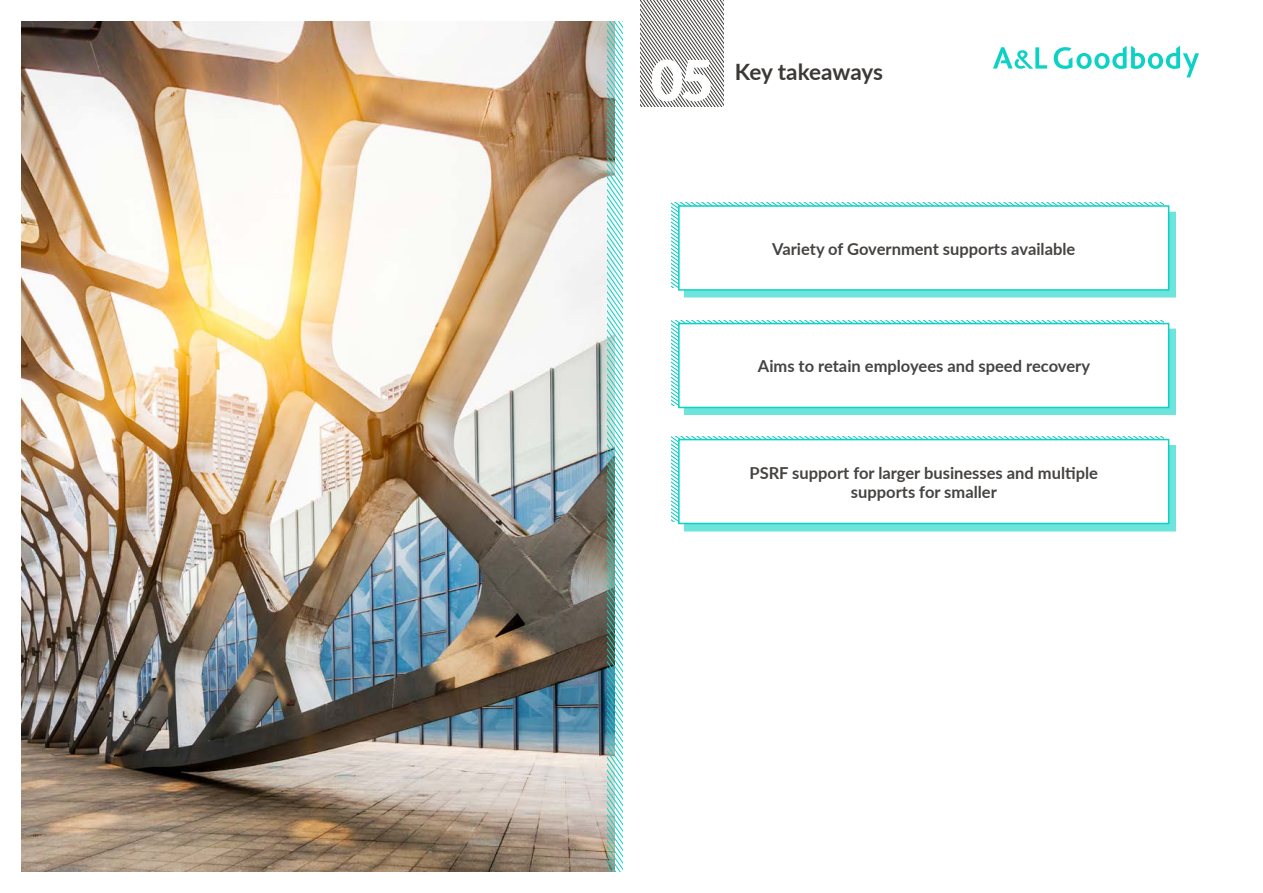
<style>
.page{position:relative;width:1263px;height:893px;background:#fff}
.page>*{position:absolute;margin:0;border:0;box-sizing:border-box;transform-origin:0 0}
.t1{font:900 56.25px "Lato";color:#fff}
.t2{font:700 22.5px "Lato";letter-spacing:-.01em;color:#3b3936}
.t3{font:700 16.5px/19px "Lato";color:#464442;text-align:center}
</style>
<div class="page">
<img style="left:21px;top:21px;width:586px;height:850px">
<img style="left:607px;top:21px;width:15px;height:851px">
<svg style="left:993px;top:47px;width:54px;height:22px"></svg>
<svg style="left:1054px;top:46px;width:145px;height:31px"></svg>
<svg style="left:672px;top:203px;width:491px;height:85px"></svg>
<svg style="left:672px;top:320px;width:491px;height:85px"></svg>
<svg style="left:672px;top:436px;width:491px;height:85px"></svg>
<div style="left:684px;top:211px;width:492px;height:87px;background:#6de4dc"></div>
<div style="left:679px;top:206px;width:490px;height:84px;background:#fff"></div>
<div style="left:678px;top:205px;width:491px;height:86px;border:2px solid #0bd2c5"></div>
<div style="left:684px;top:329px;width:492px;height:86px;background:#0bd2c5;opacity:.6"></div>
<div style="left:679px;top:324px;width:490px;height:83px;background:#fff"></div>
<div style="left:678px;top:323px;width:491px;height:85px;border:2px solid #0bd2c5"></div>
<div style="left:684px;top:445px;width:492px;height:86px;background:#0bd2c5;opacity:.6"></div>
<div style="left:679px;top:440px;width:490px;height:83px;background:#fff"></div>
<div style="left:678px;top:439px;width:491px;height:85px;border:2px solid #0bd2c5"></div>
<svg style="left:640px;top:0;width:83px;height:107px"></svg>
<h1 class="t1" style="left:651px;top:38px;width:64px">05</h1>
<h2 class="t2" style="left:735px;top:55px;width:150px">Key takeaways</h2>
<p class="t3" style="left:772px;top:238px;width:305px">Variety of Government supports available</p>
<p class="t3" style="left:758px;top:356px;width:334px">Aims to retain employees and speed recovery</p>
<p class="t3" style="left:749px;top:462px;width:350px">PSRF support for larger businesses and multiple supports for smaller</p>
</div>
